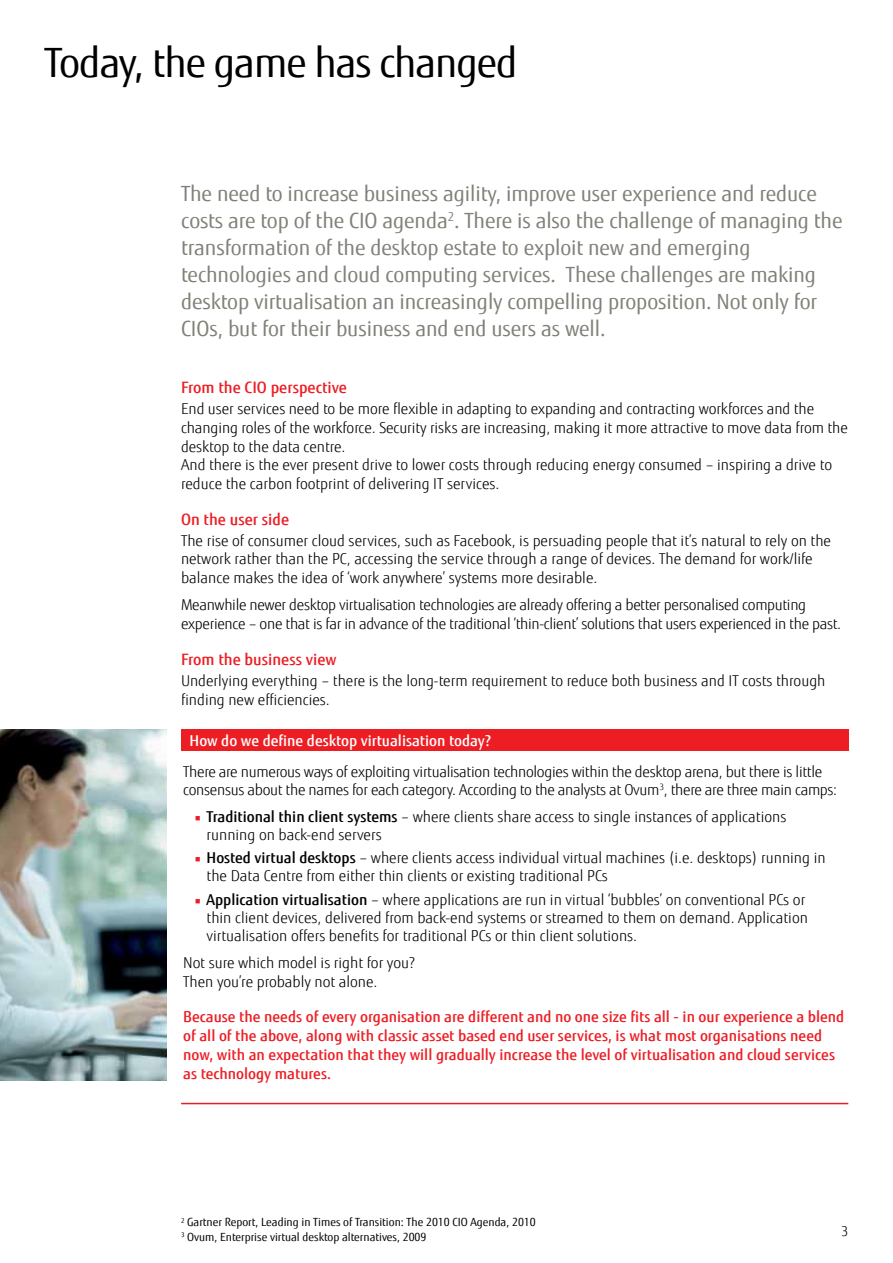
<style>
.page{position:relative;width:893px;height:1263px;background:#fff}
.page>*{position:absolute;margin:0;border:0;box-sizing:border-box;transform-origin:0 0}
.t1{font:40.5px "Fujitsu Sans";letter-spacing:-.025em;color:#000}
.t2{font:21px/27px "Fujitsu Sans";letter-spacing:-.005em;color:#818179}
.t3{font:500 15.75px "Fujitsu Sans";color:#ed1d24}
.t4{font:300 15px/18.8px "Fujitsu Sans";color:#000}
.t5{font:300 15px/18.8px "Fujitsu Sans";letter-spacing:-.02em;color:#000}
.t6{font:500 15px/18.8px "Fujitsu Sans";color:#ed1d24}
.t7{font:500 15px "Fujitsu Sans";color:#fff}
.t8{font:300 13.5px "Fujitsu Sans";color:#000}
.t9{font:11.25px/14.1px "Fujitsu Sans";color:#000}
.s1{font-family:"Minion Pro";font-weight:400;color:#ed1d24}
.s2{font-weight:500}
</style>
<div class="page">
<div style="left:181px;top:730px;width:667px;height:21px;background:#ed1d24"></div>
<hr style="left:181px;top:1103px;width:667px;height:1px;background:#ed1d24">
<img style="left:0;top:730px;width:166px;height:351px">
<h1 class="t1" style="left:45px;top:38px;width:474px">Today, the game has changed</h1>
<p class="t2" style="left:181px;top:180px;width:663px">The need to increase business agility, improve user experience and reduce costs are top of the CIO agenda<sup>2</sup>. There is also the challenge of managing the transformation of the desktop estate to exploit new and emerging technologies and cloud computing services. These challenges are making desktop virtualisation an increasingly compelling proposition. Not only for CIOs, but for their business and end users as well.</p>
<p class="t3" style="left:181px;top:378px;width:167px">From the CIO perspective</p>
<p class="t4" style="left:181px;top:399px;width:668px">End user services need to be more flexible in adapting to expanding and contracting workforces and the changing roles of the workforce. Security risks are increasing, making it more attractive to move data from the desktop to the data centre.<br>And there is the ever present drive to lower costs through reducing energy consumed – inspiring a drive to reduce the carbon footprint of delivering IT services.</p>
<p class="t3" style="left:181px;top:509px;width:110px">On the user side</p>
<p class="t4" style="left:181px;top:531px;width:651px">The rise of consumer cloud services, such as Facebook, is persuading people that it’s natural to rely on the network rather than the PC, accessing the service through a range of devices. The demand for work/life balance makes the idea of ‘work anywhere’ systems more desirable.</p>
<p class="t5" style="left:181px;top:596px;width:661px">Meanwhile newer desktop virtualisation technologies are already offering a better personalised computing experience – one that is far in advance of the traditional ‘thin-client’ solutions that users experienced in the past.</p>
<p class="t3" style="left:181px;top:650px;width:157px">From the business view</p>
<p class="t4" style="left:181px;top:671px;width:646px">Underlying everything – there is the long-term requirement to reduce both business and IT costs through finding new efficiencies.</p>
<p class="t7" style="left:190px;top:731px;width:303px">How do we define desktop virtualisation today?</p>
<p class="t5" style="left:183px;top:762px;width:655px">There are numerous ways of exploiting virtualisation technologies within the desktop arena, but there is little consensus about the names for each category. According to the analysts at Ovum<sup>3</sup>, there are three main camps:</p>
<p class="t4" style="left:207px;top:808px;width:581px;line-height:18px;text-indent:-12px"><span class="s1">■</span> <span class="s2">Traditional thin client systems</span> – where clients share access to single instances of applications running on back-end servers</p>
<p class="t4" style="left:207px;top:849px;width:620px;line-height:18px;text-indent:-12px"><span class="s1">■</span> <span class="s2">Hosted virtual desktops</span> – where clients access individual virtual machines (i.e. desktops) running in the Data Centre from either thin clients or existing traditional PCs</p>
<p class="t4" style="left:207px;top:890px;width:603px;line-height:18px;text-indent:-12px"><span class="s1">■</span> <span class="s2">Application virtualisation</span> – where applications are run in virtual ‘bubbles’ on conventional PCs or thin client devices, delivered from back-end systems or streamed to them on demand. Application virtualisation offers benefits for traditional PCs or thin client solutions.</p>
<p class="t4" style="left:183px;top:953px;width:233px">Not sure which model is right for you?<br>Then you’re probably not alone.</p>
<p class="t6" style="left:183px;top:1008px;width:663px">Because the needs of every organisation are different and no one size fits all - in our experience a blend of all of the above, along with classic asset based end user services, is what most organisations need now, with an expectation that they will gradually increase the level of virtualisation and cloud services as technology matures.</p>
<p class="t9" style="left:181px;top:1215px;width:356px"><sup>2</sup> Gartner Report, Leading in Times of Transition: The 2010 CIO Agenda, 2010<br><sup>3</sup> Ovum, Enterprise virtual desktop alternatives, 2009</p>
<p class="t8" style="left:841px;top:1223px;width:9px">3</p>
</div>
